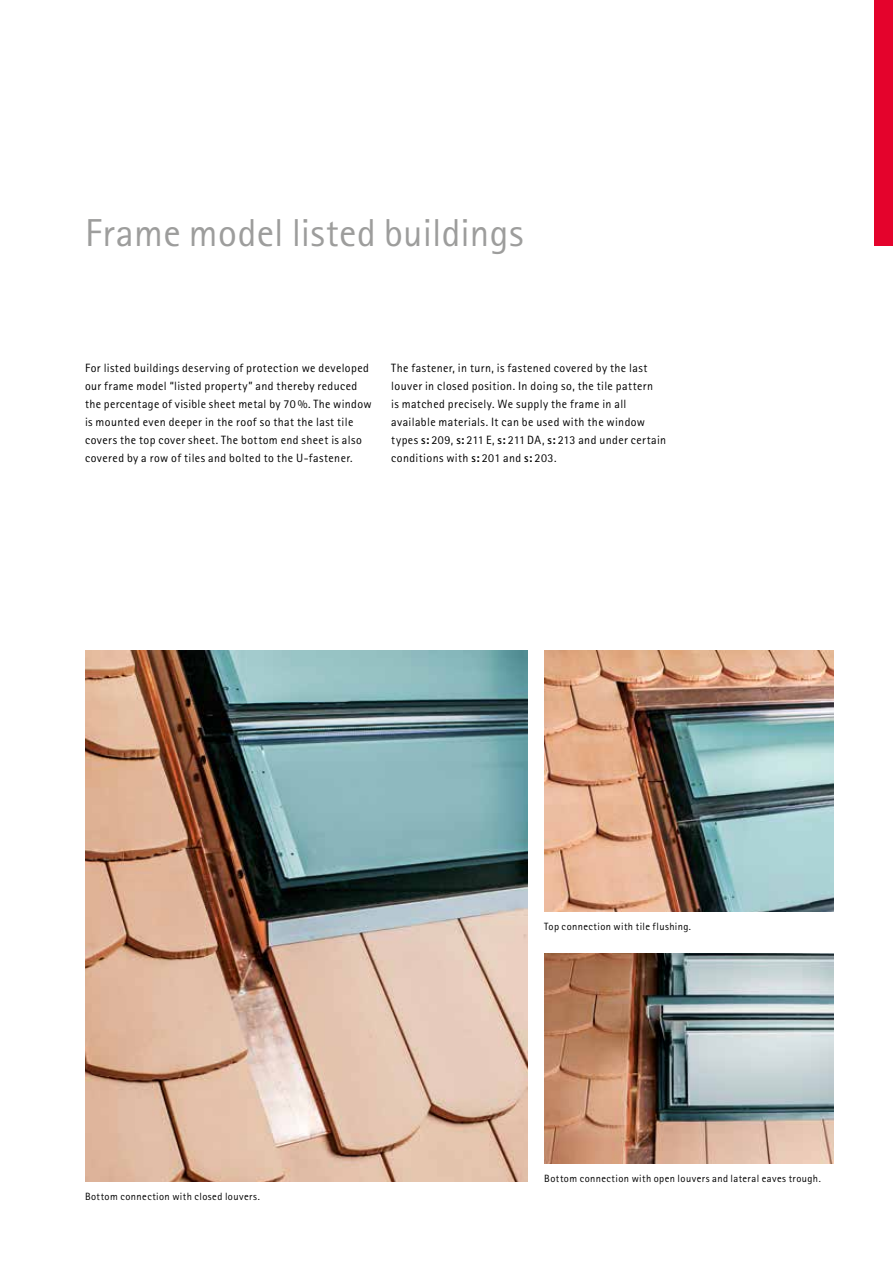
<style>
.page{position:relative;width:893px;height:1263px;background:#fff}
.page>*{position:absolute;margin:0;border:0;box-sizing:border-box;transform-origin:0 0}
.t1{font:39px "Rotis Sans Serif Pro";letter-spacing:.01em;color:#9d9d9c}
.t2{font:12px/18px "Rotis Sans Serif Pro";letter-spacing:.035em;color:#000}
.t3{font:10.5px "Rotis Sans Serif Pro";letter-spacing:.04em;color:#000}
.s1{font-weight:700}
</style>
<div class="page">
<div style="left:874px;top:0;width:19px;height:246px;background:#e4032c"></div>
<img style="left:544px;top:954px;width:289px;height:210px">
<img style="left:544px;top:651px;width:289px;height:261px">
<img style="left:85px;top:651px;width:442px;height:531px">
<h1 class="t1" style="left:85px;top:210px;width:440px">Frame model listed buildings</h1>
<p class="t2" style="left:85px;top:359px;width:288px">For listed buildings deserving of protection we developed our frame model “listed property” and thereby reduced the percentage of visible sheet metal by 70 %. The window is mounted even deeper in the roof so that the last tile covers the top cover sheet. The bottom end sheet is also covered by a row of tiles and bolted to the U-fastener.</p>
<p class="t2" style="left:391px;top:359px;width:277px">The fastener, in turn, is fastened covered by the last louver in closed position. In doing so, the tile pattern<br>is matched precisely. We supply the frame in all available materials. It can be used with the window types <span class="s1">s:</span> 209, <span class="s1">s:</span> 211 E, <span class="s1">s:</span> 211 DA, <span class="s1">s:</span> 213 and under certain conditions with <span class="s1">s:</span> 201 and <span class="s1">s:</span> 203.</p>
<p class="t3" style="left:544px;top:920px;width:148px">Top connection with tile flushing.</p>
<p class="t3" style="left:85px;top:1190px;width:176px">Bottom connection with closed louvers.</p>
<p class="t3" style="left:544px;top:1172px;width:278px">Bottom connection with open louvers and lateral eaves trough.</p>
</div>
